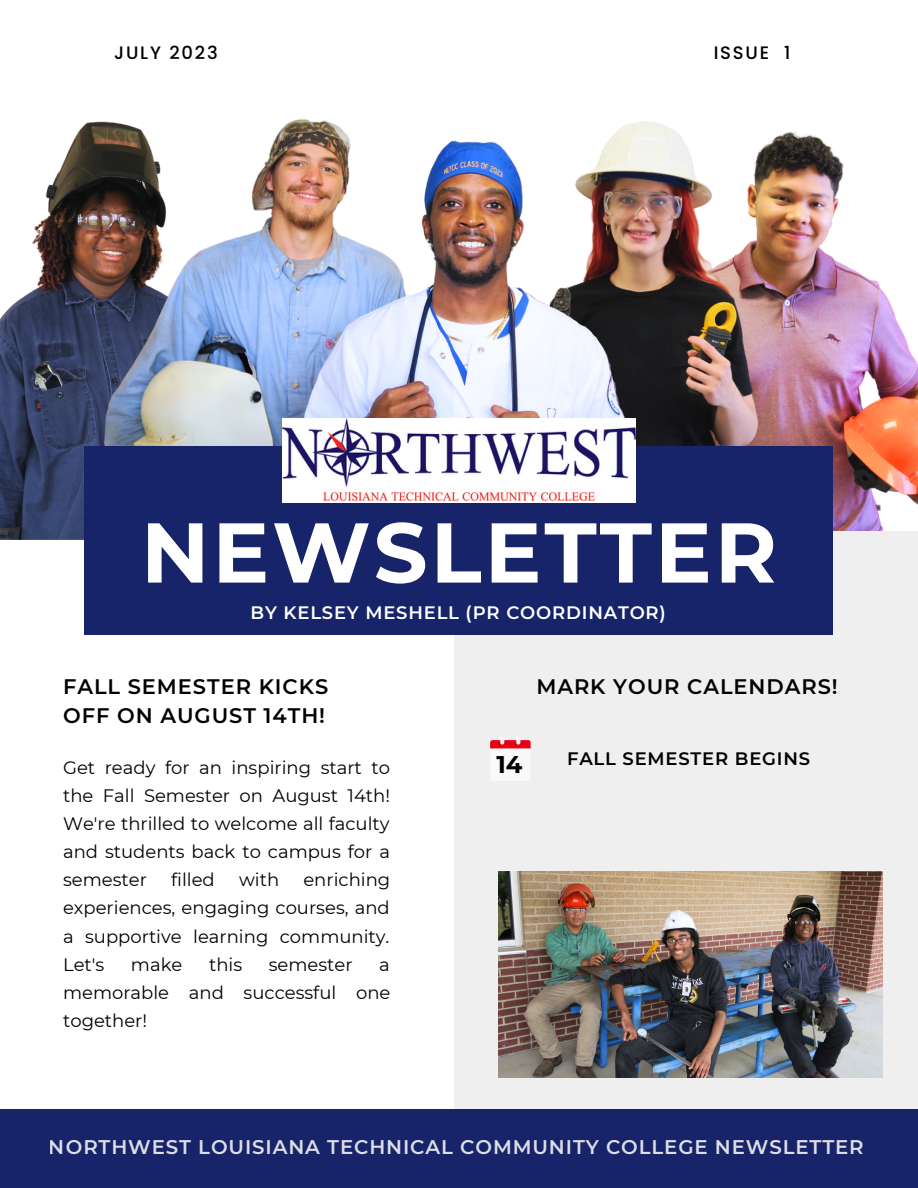
<style>
.page{position:relative;width:918px;height:1188px;background:#fff}
.page>*{position:absolute;margin:0;border:0;box-sizing:border-box;transform-origin:0 0}
.t1{font:700 84.6px "Montserrat";letter-spacing:.035em;color:#fff}
.t2{font:700 24.15px "Montserrat";color:#000}
.t3{font:600 21px/29.2px "Montserrat";letter-spacing:.045em;color:#000}
.t4{font:600 19.8px "Montserrat";letter-spacing:.045em;color:#f9f9f9}
.t5{font:18px/28.2px "Montserrat";color:#000;text-align:justify}
.t6{font:600 18px "Montserrat";letter-spacing:.045em;color:#fff}
.t7{font:600 18px "Montserrat";letter-spacing:.045em;color:#000}
.t8{font:500 18px "Poppins";letter-spacing:.1em;color:#000}
</style>
<div class="page">
<img style="left:0;top:119px;width:918px;height:421px">
<div style="left:454px;top:531px;width:464px;height:657px;background:#efefef"></div>
<div style="left:85px;top:446px;width:748px;height:188px;background:#182469"></div>
<div style="left:282px;top:418px;width:354px;height:85px;background:#fff"></div>
<img style="left:282px;top:418px;width:353px;height:83px">
<div style="left:0;top:1109px;width:918px;height:79px;background:#182469"></div>
<svg style="left:490px;top:736px;width:41px;height:13px"></svg>
<img style="left:498px;top:872px;width:384px;height:205px">
<p class="t8" style="left:114px;top:40px;width:105px">JULY 2023</p>
<p class="t8" style="left:714px;top:40px;width:78px">ISSUE 1</p>
<p class="t1" style="left:141px;top:501px;width:637px">NEWSLETTER</p>
<p class="t6" style="left:251px;top:601px;width:417px">BY KELSEY MESHELL (PR COORDINATOR)</p>
<p class="t3" style="left:63px;top:672px;width:267px">FALL SEMESTER KICKS<br>OFF ON AUGUST 14TH!</p>
<p class="t3" style="left:536px;top:672px;width:303px">MARK YOUR CALENDARS!</p>
<p class="t7" style="left:567px;top:748px;width:245px">FALL SEMESTER BEGINS</p>
<p class="t2" style="left:496px;top:750px;width:28px">14</p>
<p class="t5" style="left:63px;top:753px;width:329px">Get ready for an inspiring start to the Fall Semester on August 14th!<br>We're thrilled to welcome all faculty and students back to campus for a semester</p>
<p class="t5" style="left:171px;top:866px;width:45px">filled</p>
<p class="t5" style="left:239px;top:866px;width:42px">with</p>
<p class="t5" style="left:63px;top:866px;width:329px;text-indent:240px">enriching experiences, engaging courses, and a supportive learning community.<br>Let's</p>
<p class="t5" style="left:131px;top:950px;width:53px">make</p>
<p class="t5" style="left:209px;top:950px;width:35px">this</p>
<p class="t5" style="left:269px;top:950px;width:85px">semester</p>
<p class="t5" style="left:63px;top:950px;width:329px;text-indent:316px">a memorable and successful one together!</p>
<p class="t4" style="left:49px;top:1135px;width:816px">NORTHWEST LOUISIANA TECHNICAL COMMUNITY COLLEGE NEWSLETTER</p>
</div>
